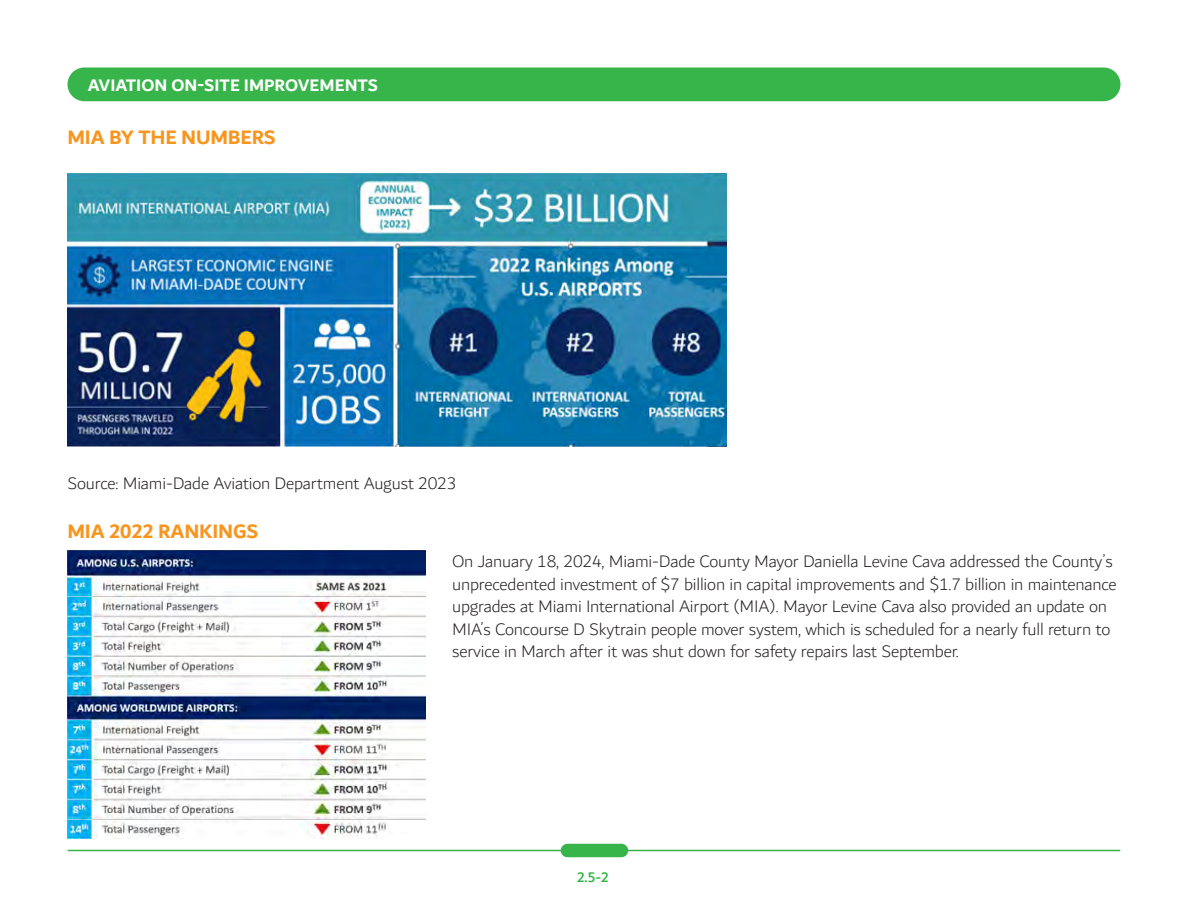
<style>
.page{position:relative;width:1188px;height:918px;background:#fff}
.page>*{position:absolute;margin:0;border:0;box-sizing:border-box;transform-origin:0 0}
.Subhead_1{font:700 21px "Dubai";letter-spacing:-.01em;color:#f7951f}
.Body_1_-_space_after{font:300 18px/22.5px "Dubai";letter-spacing:-.01em;color:#231f20}
.t1{font:700 18px "Dubai";color:#fff}
.t2{font:500 15px "Dubai";color:#38b54a}
</style>
<div class="page">
<hr style="left:68px;top:850px;width:1052px;height:1px;background:#38b54a">
<div style="left:561px;top:844px;width:67px;height:13px;background:#38b54a;border-radius:7px"></div>
<div style="left:68px;top:68px;width:1052px;height:33px;background:#38b54a;border-radius:17px"></div>
<img style="left:68px;top:174px;width:659px;height:272px">
<img style="left:68px;top:551px;width:357px;height:287px">
<p class="t1" style="left:88px;top:74px;width:22px">AVIATION</p>
<p class="t1" style="left:171px;top:74px;width:88px">ON-SITE IMPROVEMENTS</p>
<p class="Subhead_1" style="left:68px;top:125px;width:210px">MIA BY THE NUMBERS</p>
<p class="Body_1_-_space_after" style="left:68px;top:472px;width:391px">Source: Miami-Dade Aviation Department August 2023</p>
<p class="Subhead_1" style="left:68px;top:519px;width:192px">MIA 2022 RANKINGS</p>
<p class="Body_1_-_space_after" style="left:452px;top:551px;width:666px">On January 18, 2024, Miami-Dade County Mayor Daniella Levine Cava addressed the County’s unprecedented investment of $7 billion in capital improvements and $1.7 billion in maintenance upgrades at Miami International Airport (MIA). Mayor Levine Cava also provided an update on MIA’s Concourse D Skytrain people mover system, which is scheduled for a nearly full return to service in March after it was shut down for safety repairs last September.</p>
<p class="t2" style="left:577px;top:868px;width:34px">2.5-2</p>
</div>
